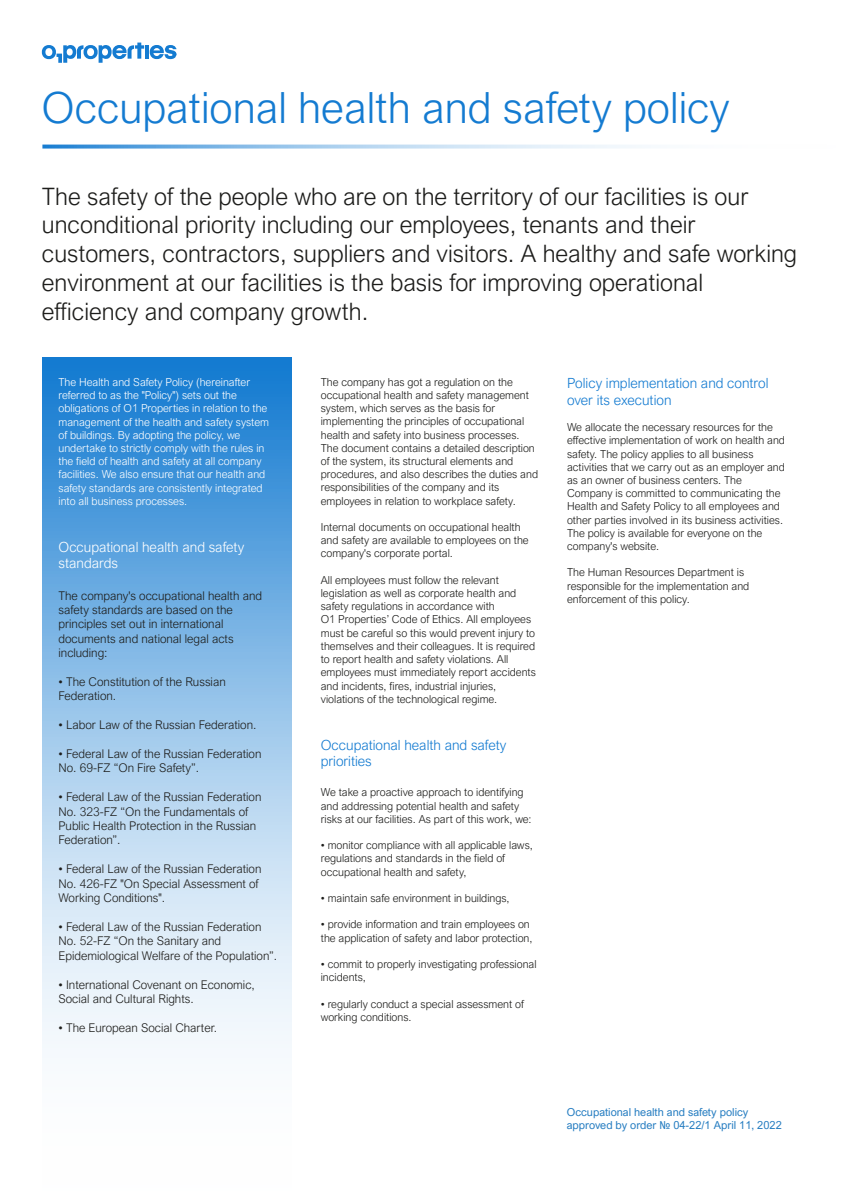
<style>
.page{position:relative;width:842px;height:1191px;background:#fff}
.page>*{position:absolute;margin:0;border:0;box-sizing:border-box;transform-origin:0 0}
.t1{font:300 43px "Arial Nova";color:#147bd1}
.t2{font:300 24px/28.8px "Arial Nova";color:#1d1d1b}
.t3{font:300 14px/16.8px "Arial Nova";color:#147bd1}
.t4{font:300 14px/16.8px "Arial Nova";color:#fff}
.t5{font:300 12px/14.4px "Arial Nova";color:#1d1d1b}
.t6{font:300 11px/13.2px "Arial Nova";color:#1d1d1b}
.t7{font:300 11px/13.2px "Arial Nova";color:#fff}
.t8{font:11px/13.2px "Arial Nova";color:#267dc1}
</style>
<div class="page">
<svg style="left:42px;top:358px;width:250px;height:690px;background:#8fc0e8"></svg>
<hr style="left:145px;top:45px;width:4px;height:14px;background:#147bd1">
<svg style="left:150px;top:45px;width:27px;height:14px"></svg>
<svg style="left:42px;top:43px;width:102px;height:20px"></svg>
<svg style="left:42px;top:145px;width:600px;height:4px;background:#abcfee"></svg>
<h1 class="t1" style="left:41px;top:84px;width:690px">Occupational health and safety policy</h1>
<p class="t2" style="left:42px;top:182px;width:757px">The safety of the people who are on the territory of our facilities is our unconditional priority including our employees, tenants and their customers, contractors, suppliers and visitors. A healthy and safe working environment at our facilities is the basis for improving operational efficiency and company growth.</p>
<p class="t7" style="left:59px;top:375px;width:212px">The Health and Safety Policy (hereinafter referred to as the "Policy") sets out the obligations of O1 Properties in relation to the management of the health and safety system of buildings. By adopting the policy, we undertake to strictly comply with the rules in the field of health and safety at all company facilities. We also ensure that our health and safety standards are consistently integrated into all business processes.</p>
<p class="t4" style="left:59px;top:538px;width:187px">Occupational health and safety standards</p>
<p class="t5" style="left:59px;top:588px;width:205px">The company's occupational health and safety standards are based on the principles set out in international documents and national legal acts including:</p>
<p class="t5" style="left:59px;top:674px;width:169px">• The Constitution of the Russian<br>Federation.</p>
<p class="t5" style="left:59px;top:718px;width:199px">• Labor Law of the Russian Federation.</p>
<p class="t5" style="left:59px;top:746px;width:204px">• Federal Law of the Russian Federation<br>No. 69-FZ “On Fire Safety”.</p>
<p class="t5" style="left:59px;top:790px;width:204px">• Federal Law of the Russian Federation<br>No. 323-FZ “On the Fundamentals of<br>Public Health Protection in the Russian<br>Federation”.</p>
<p class="t5" style="left:59px;top:862px;width:204px">• Federal Law of the Russian Federation<br>No. 426-FZ "On Special Assessment of<br>Working Conditions".</p>
<p class="t5" style="left:59px;top:919px;width:220px">• Federal Law of the Russian Federation<br>No. 52-FZ “On the Sanitary and<br>Epidemiological Welfare of the Population”.</p>
<p class="t5" style="left:59px;top:977px;width:198px">• International Covenant on Economic,<br>Social and Cultural Rights.</p>
<p class="t5" style="left:59px;top:1020px;width:160px">• The European Social Charter.</p>
<p class="t6" style="left:321px;top:375px;width:219px">The company has got a regulation on the occupational health and safety management system, which serves as the basis for implementing the principles of occupational health and safety into business processes.<br>The document contains a detailed description of the system, its structural elements and procedures, and also describes the duties and responsibilities of the company and its employees in relation to workplace safety.</p>
<p class="t6" style="left:321px;top:520px;width:209px">Internal documents on occupational health and safety are available to employees on the company's corporate portal.</p>
<p class="t6" style="left:321px;top:573px;width:217px">All employees must follow the relevant legislation as well as corporate health and safety regulations in accordance with<br>O1 Properties’ Code of Ethics. All employees must be careful so this would prevent injury to themselves and their colleagues. It is required to report health and safety violations. All employees must immediately report accidents and incidents, fires, industrial injuries, violations of the technological regime.</p>
<p class="t3" style="left:321px;top:736px;width:187px">Occupational health and safety priorities</p>
<p class="t6" style="left:321px;top:786px;width:212px">We take a proactive approach to identifying and addressing potential health and safety risks at our facilities. As part of this work, we:</p>
<p class="t6" style="left:321px;top:838px;width:214px">• monitor compliance with all applicable laws, regulations and standards in the field of occupational health and safety,</p>
<p class="t6" style="left:321px;top:891px;width:190px">• maintain safe environment in buildings,</p>
<p class="t6" style="left:321px;top:918px;width:213px">• provide information and train employees on the application of safety and labor protection,</p>
<p class="t6" style="left:321px;top:957px;width:217px">• commit to properly investigating professional incidents,</p>
<p class="t6" style="left:321px;top:997px;width:205px">• regularly conduct a special assessment of working conditions.</p>
<p class="t3" style="left:567px;top:374px;width:203px">Policy implementation and control over its execution</p>
<p class="t6" style="left:567px;top:421px;width:219px">We allocate the necessary resources for the effective implementation of work on health and safety. The policy applies to all business activities that we carry out as an employer and as an owner of business centers. The Company is committed to communicating the Health and Safety Policy to all employees and other parties involved in its business activities.<br>The policy is available for everyone on the company's website.</p>
<p class="t6" style="left:567px;top:566px;width:184px">The Human Resources Department is responsible for the implementation and enforcement of this policy.</p>
<p class="t8" style="left:567px;top:1105px;width:216px">Occupational health and safety policy approved by order № 04-22/1 April 11, 2022</p>
</div>
